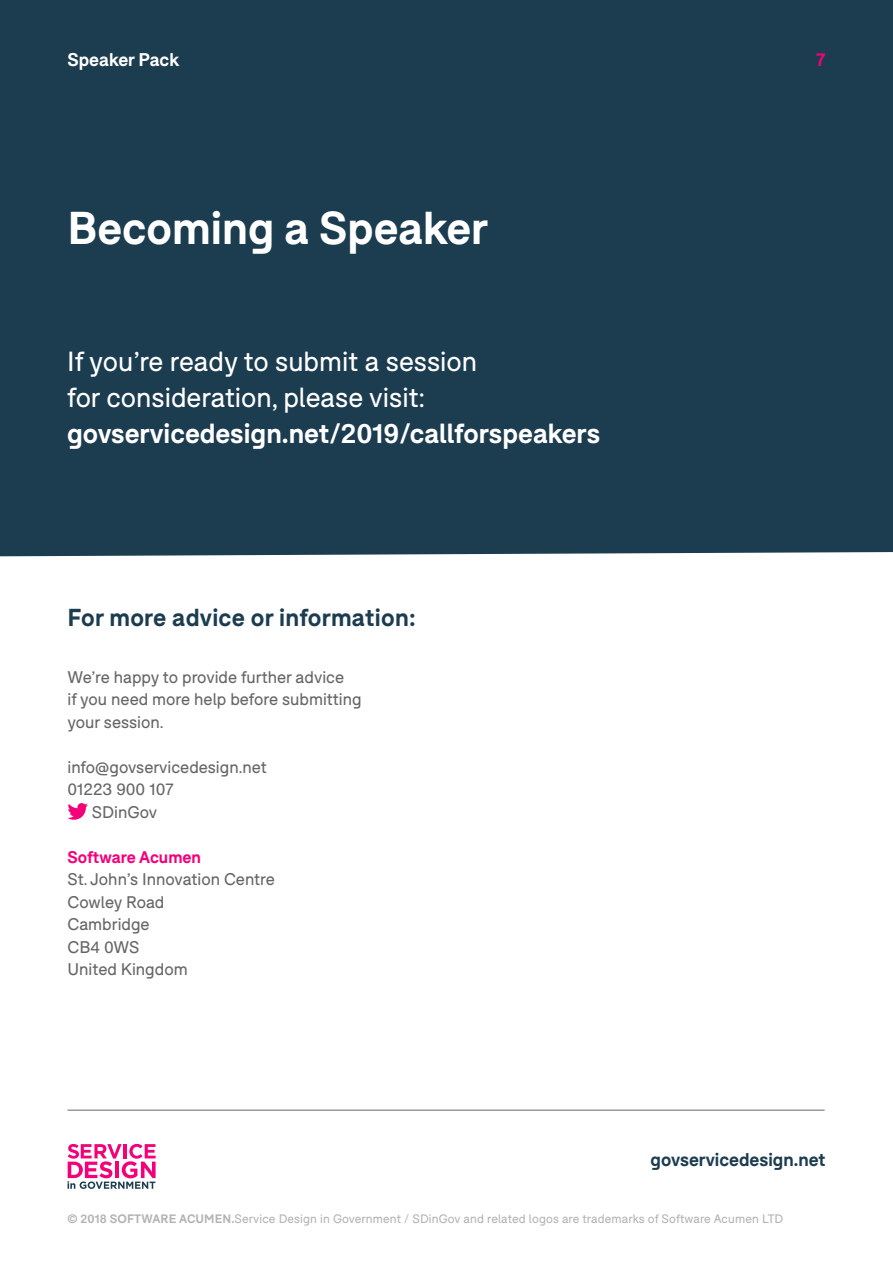
<style>
.page{position:relative;width:893px;height:1263px;background:#fff}
.page>*{position:absolute;margin:0;border:0;box-sizing:border-box;transform-origin:0 0}
.t1{font:700 45px "F37 Bolton";color:#fff}
.t2{font:27px/36px "F37 Bolton";color:#fff}
.t3{font:700 27px "F37 Bolton";color:#fff}
.t4{font:700 24px "F37 Bolton";letter-spacing:.01em;color:#1c3c50}
.t5{font:700 18px "F37 Bolton";color:#1c3c50}
.t6{font:700 18px "F37 Bolton";color:#fff}
.t7{font:700 18px "F37 Bolton";color:#f4017a}
.t8{font:16.5px/22.5px "F37 Bolton";color:#666}
.t9{font:700 16.5px "F37 Bolton";color:#f4017a}
.t10{font:12px "F37 Bolton";letter-spacing:.01em;color:#b4b4b4}
.s1{font-weight:700}
</style>
<div class="page">
<hr style="left:68px;top:1110px;width:757px;height:1px;background:#666">
<svg style="left:68px;top:1144px;width:88px;height:45px"></svg>
<div style="left:0;top:0;width:893px;height:556px;background:#1c3c50"></div>
<svg style="left:68px;top:803px;width:20px;height:17px"></svg>
<p class="t6" style="left:68px;top:49px;width:113px">Speaker Pack</p>
<p class="t7" style="left:816px;top:49px;width:11px">7</p>
<h1 class="t1" style="left:68px;top:201px;width:422px">Becoming a Speaker</h1>
<h2 class="t2" style="left:67px;top:344px;width:412px">If you’re ready to submit a session for consideration, please visit:</h2>
<h2 class="t3" style="left:67px;top:417px;width:535px">govservicedesign.net/2019/callforspeakers</h2>
<h3 class="t4" style="left:68px;top:603px;width:350px">For more advice or information:</h3>
<p class="t8" style="left:68px;top:666px;width:296px">We’re happy to provide further advice<br>if you need more help before submitting your session.</p>
<p class="t8" style="left:68px;top:756px;width:201px">info@govservicedesign.net</p>
<p class="t8" style="left:68px;top:778px;width:108px">01223 900 107</p>
<p class="t8" style="left:92px;top:801px;width:67px">SDinGov</p>
<p class="t9" style="left:67px;top:847px;width:135px">Software Acumen</p>
<p class="t8" style="left:67px;top:868px;width:209px">St. John’s Innovation Centre<br>Cowley Road<br>Cambridge<br>CB4 0WS<br>United Kingdom</p>
<p class="t5" style="left:651px;top:1149px;width:176px">govservicedesign.net</p>
<p class="t10" style="left:68px;top:1211px;width:717px"><span class="s1">© 2018 SOFTWARE ACUMEN.</span>Service Design in Government / SDinGov and related logos are trademarks of Software Acumen LTD</p>
</div>
